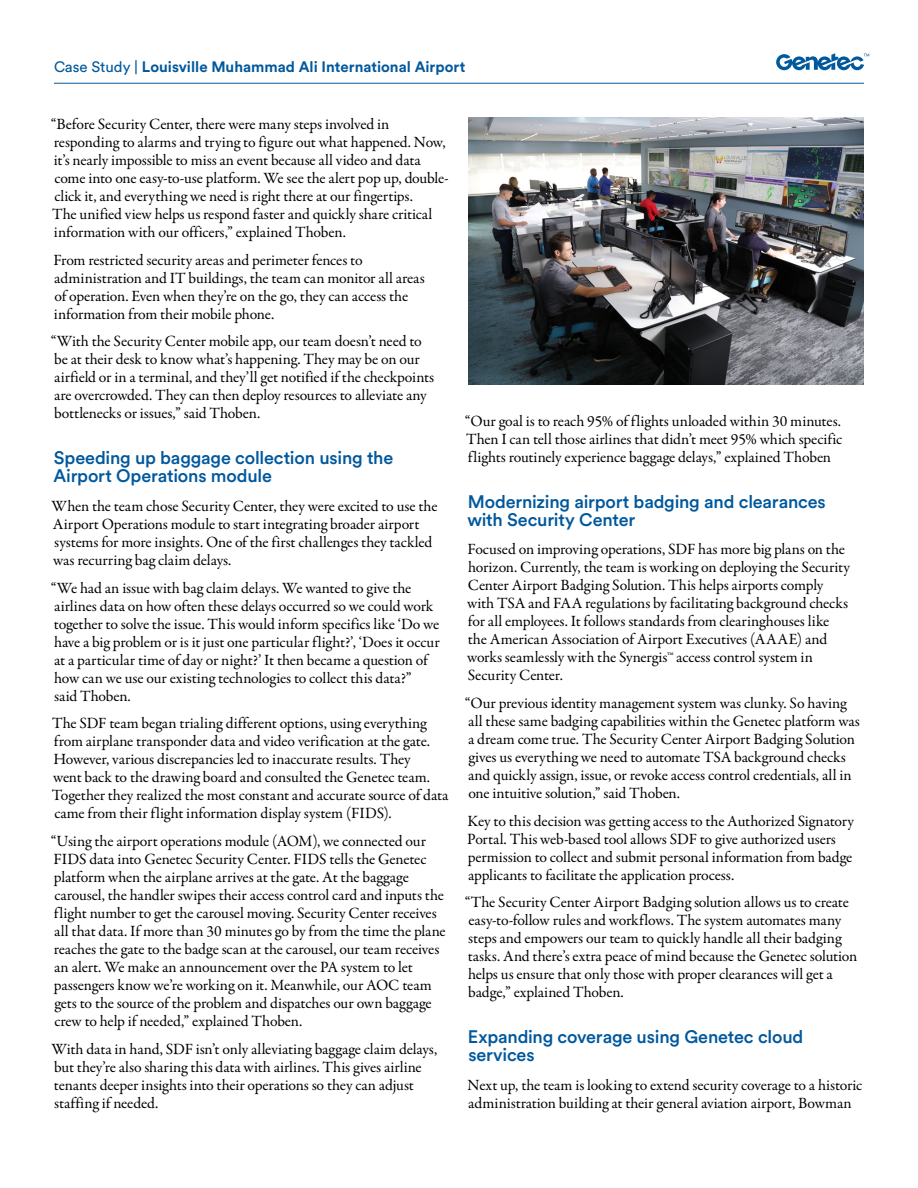
<style>
.page{position:relative;width:918px;height:1188px;background:#fff}
.page>*{position:absolute;margin:0;border:0;box-sizing:border-box;transform-origin:0 0}
.t1{font:500 18px/18px "Circular Pro";letter-spacing:-.01em;color:#00589d}
.t2{font:15.75px/18px "Garamond Premr Pro";letter-spacing:-.01em;color:#000}
.t3{font:700 15px "Circular Pro";color:#00589d}
.s1{font-weight:400}
</style>
<div class="page">
<hr style="left:54px;top:83px;width:810px;height:1px;background:#00589d">
<svg style="left:776px;top:53px;width:93px;height:17px"></svg>
<img style="left:468px;top:117px;width:396px;height:268px">
<p class="t3" style="left:54px;top:56px;width:413px"><span class="s1">Case Study |</span> Louisville Muhammad Ali International Airport</p>
<p class="t2" style="left:51px;top:115px;width:399px">“Before Security Center, there were many steps involved in responding to alarms and trying to figure out what happened. Now, it’s nearly impossible to miss an event because all video and data come into one easy-to-use platform. We see the alert pop up, double&shy;click it, and everything we need is right there at our fingertips.<br>The unified view helps us respond faster and quickly share critical information with our officers,” explained Thoben.</p>
<p class="t2" style="left:53px;top:251px;width:373px">From restricted security areas and perimeter fences to administration and IT buildings, the team can monitor all areas of operation. Even when they’re on the go, they can access the information from their mobile phone.</p>
<p class="t2" style="left:51px;top:333px;width:385px">“With the Security Center mobile app, our team doesn’t need to be at their desk to know what’s happening. They may be on our airfield or in a terminal, and they’ll get notified if the checkpoints are overcrowded. They can then deploy resources to alleviate any bottlenecks or issues,” said Thoben.</p>
<p class="t1" style="left:54px;top:448px;width:341px">Speeding up baggage collection using the<br>Airport Operations module</p>
<p class="t2" style="left:52px;top:497px;width:387px">When the team chose Security Center, they were excited to use the Airport Operations module to start integrating broader airport systems for more insights. One of the first challenges they tackled was recurring bag claim delays.</p>
<p class="t2" style="left:51px;top:579px;width:390px">“We had an issue with bag claim delays. We wanted to give the airlines data on how often these delays occurred so we could work together to solve the issue. This would inform specifics like ‘Do we have a big problem or is it just one particular flight?’, ‘Does it occur at a particular time of day or night?’ It then became a question of how can we use our existing technologies to collect this data?”<br>said Thoben.</p>
<p class="t2" style="left:52px;top:715px;width:398px">The SDF team began trialing different options, using everything from airplane transponder data and video verification at the gate.<br>However, various discrepancies led to inaccurate results. They<br>went back to the drawing board and consulted the Genetec team.<br>Together they realized the most constant and accurate source of data came from their flight information display system (FIDS).</p>
<p class="t2" style="left:51px;top:832px;width:396px">“Using the airport operations module (AOM), we connected our FIDS data into Genetec Security Center. FIDS tells the Genetec platform when the airplane arrives at the gate. At the baggage carousel, the handler swipes their access control card and inputs the flight number to get the carousel moving. Security Center receives all that data. If more than 30 minutes go by from the time the plane reaches the gate to the badge scan at the carousel, our team receives an alert. We make an announcement over the PA system to let passengers know we’re working on it. Meanwhile, our AOC team gets to the source of the problem and dispatches our own baggage crew to help if needed,” explained Thoben.</p>
<p class="t2" style="left:52px;top:1040px;width:387px">With data in hand, SDF isn’t only alleviating baggage claim delays, but they’re also sharing this data with airlines. This gives airline tenants deeper insights into their operations so they can adjust staffing if needed.</p>
<p class="t2" style="left:465px;top:412px;width:379px;text-align:justify">“Our goal is to reach 95% of flights unloaded within 30 minutes.<br>Then I can tell those airlines that didn’t meet 95% which specific flights routinely experience baggage delays,” explained Thoben</p>
<p class="t1" style="left:467px;top:491px;width:360px">Modernizing airport badging and clearances with Security Center</p>
<p class="t2" style="left:467px;top:541px;width:384px">Focused on improving operations, SDF has more big plans on the horizon. Currently, the team is working on deploying the Security Center Airport Badging Solution. This helps airports comply with TSA and FAA regulations by facilitating background checks for all employees. It follows standards from clearinghouses like the American Association of Airport Executives (AAAE) and works seamlessly with the Synergis™ access control system in Security Center.</p>
<p class="t2" style="left:465px;top:694px;width:397px">“Our previous identity management system was clunky. So having all these same badging capabilities within the Genetec platform was a dream come true. The Security Center Airport Badging Solution gives us everything we need to automate TSA background checks and quickly assign, issue, or revoke access control credentials, all in one intuitive solution,” said Thoben.</p>
<p class="t2" style="left:467px;top:812px;width:388px">Key to this decision was getting access to the Authorized Signatory Portal. This web-based tool allows SDF to give authorized users permission to collect and submit personal information from badge applicants to facilitate the application process.</p>
<p class="t2" style="left:465px;top:894px;width:394px">“The Security Center Airport Badging solution allows us to create easy-to-follow rules and workflows. The system automates many steps and empowers our team to quickly handle all their badging tasks. And there’s extra peace of mind because the Genetec solution helps us ensure that only those with proper clearances will get a badge,” explained Thoben.</p>
<p class="t1" style="left:468px;top:1027px;width:337px">Expanding coverage using Genetec cloud services</p>
<p class="t2" style="left:468px;top:1076px;width:396px">Next up, the team is looking to extend security coverage to a historic administration building at their general aviation airport, Bowman</p>
</div>
